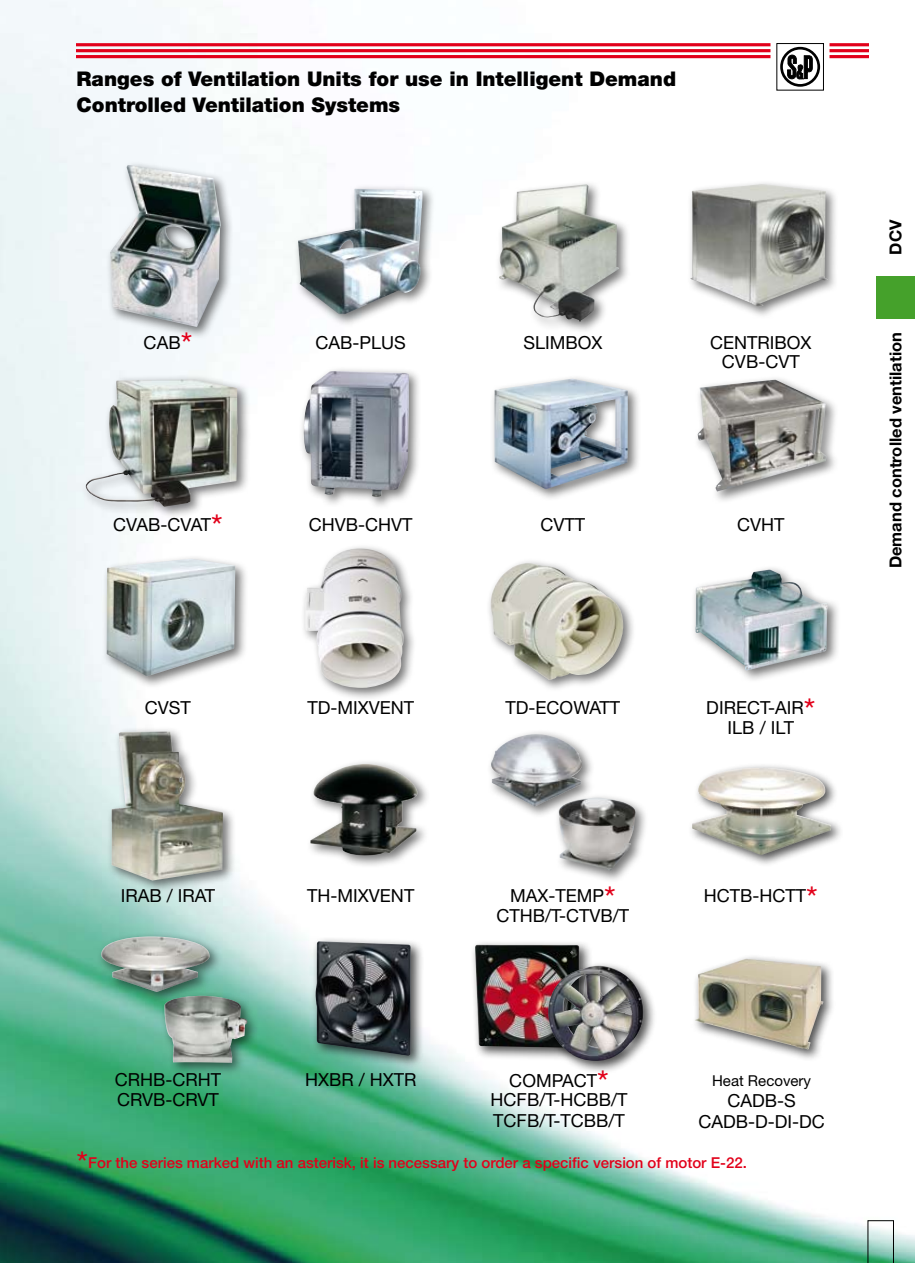
<style>
.page{position:relative;width:915px;height:1263px;background:#fff}
.page>*{position:absolute;margin:0;border:0;box-sizing:border-box;transform-origin:0 0}
.t1{font:900 20.25px/25.5px "Helvetica Neue";color:#000}
.t2{font:18px/19.5px "Helvetica Neue";color:#000;text-align:center}
.t3{font:18px "Helvetica Neue";letter-spacing:-.025em;color:#000}
.t4{font:700 16.5px "Helvetica Neue";color:#000}
.t5{font:500 15px "Helvetica Neue";color:#e2001a}
.t6{font:15px "Helvetica Neue";color:#000}
.s1{font-size:33px;color:#e2001a}
.s2{font-weight:400;font-size:33px}
</style>
<div class="page">
<img style="left:0;top:0;width:914px;height:1263px">
<svg style="left:867px;top:1220px;width:26px;height:43px"></svg>
<div style="left:876px;top:276px;width:38px;height:43px;background:#45a12b"></div>
<div style="left:779px;top:47px;width:40px;height:40px;border:3px solid #000;border-radius:50%"></div>
<svg style="left:787px;top:55px;width:25px;height:24px"></svg>
<hr style="left:77px;top:43px;width:693px;height:3px;background:#e2001a">
<hr style="left:77px;top:49px;width:693px;height:3px;background:#e2001a">
<hr style="left:77px;top:55px;width:693px;height:3px;background:#e2001a">
<hr style="left:829px;top:43px;width:38px;height:3px;background:#e2001a">
<hr style="left:829px;top:49px;width:38px;height:3px;background:#e2001a">
<hr style="left:829px;top:55px;width:38px;height:3px;background:#e2001a">
<div style="left:105px;top:159px;width:207px;height:212px;background:#f5f9fb"></div>
<img style="left:110px;top:165px;width:111px;height:162px">
<div style="left:293px;top:184px;width:207px;height:185px;background:#000;opacity:.55"></div>
<img style="left:298px;top:189px;width:125px;height:125px">
<div style="left:493px;top:179px;width:208px;height:188px;background:#fff"></div>
<img style="left:498px;top:184px;width:121px;height:138px">
<div style="left:685px;top:179px;width:203px;height:168px;background:#000;opacity:.55"></div>
<img style="left:690px;top:184px;width:137px;height:123px">
<div style="left:80px;top:374px;width:208px;height:188px;background:#000;opacity:.55"></div>
<img style="left:86px;top:379px;width:152px;height:128px">
<div style="left:489px;top:373px;width:207px;height:195px;background:#fff"></div>
<img style="left:494px;top:379px;width:133px;height:110px">
<div style="left:298px;top:366px;width:188px;height:172px;background:#000;opacity:.55"></div>
<img style="left:303px;top:371px;width:106px;height:126px">
<div style="left:692px;top:374px;width:177px;height:171px;background:#fff"></div>
<img style="left:697px;top:380px;width:129px;height:111px">
<div style="left:102px;top:553px;width:207px;height:177px;background:#000;opacity:.55"></div>
<img style="left:106px;top:559px;width:129px;height:117px">
<div style="left:300px;top:543px;width:190px;height:201px;background:#fff"></div>
<img style="left:305px;top:548px;width:99px;height:140px">
<div style="left:485px;top:558px;width:190px;height:162px;background:#fff"></div>
<img style="left:490px;top:563px;width:133px;height:117px">
<div style="left:690px;top:565px;width:168px;height:138px;background:#000;opacity:.55"></div>
<img style="left:695px;top:570px;width:132px;height:101px">
<div style="left:106px;top:726px;width:208px;height:188px;background:#000;opacity:.55"></div>
<img style="left:111px;top:731px;width:112px;height:149px">
<div style="left:485px;top:729px;width:130px;height:106px;background:#000;opacity:.55"></div>
<img style="left:490px;top:734px;width:92px;height:73px">
<div style="left:305px;top:759px;width:153px;height:144px;background:#000;opacity:.55"></div>
<img style="left:310px;top:764px;width:108px;height:92px">
<div style="left:553px;top:792px;width:125px;height:119px;background:#000;opacity:.55"></div>
<img style="left:557px;top:798px;width:78px;height:73px">
<div style="left:310px;top:936px;width:177px;height:158px;background:#000;opacity:.7"></div>
<img style="left:315px;top:941px;width:96px;height:115px">
<div style="left:686px;top:763px;width:177px;height:136px;background:#fff"></div>
<img style="left:691px;top:768px;width:140px;height:87px">
<div style="left:96px;top:931px;width:153px;height:106px;background:#000;opacity:.55"></div>
<img style="left:101px;top:936px;width:109px;height:56px">
<div style="left:159px;top:990px;width:125px;height:119px;background:#000;opacity:.55"></div>
<img style="left:164px;top:996px;width:84px;height:67px">
<div style="left:470px;top:940px;width:151px;height:166px;background:#000;opacity:.7"></div>
<img style="left:474px;top:944px;width:106px;height:104px">
<div style="left:542px;top:960px;width:132px;height:132px;background:#000;opacity:.7"></div>
<img style="left:546px;top:966px;width:97px;height:95px">
<div style="left:689px;top:953px;width:145px;height:109px;background:#000;opacity:.7"></div>
<img style="left:694px;top:958px;width:129px;height:91px">
<p class="t1" style="left:77px;top:66px;width:601px">Ranges of Ventilation Units for use in Intelligent Demand<br>Controlled Ventilation Systems</p>
<p class="t2" style="left:144px;top:332px;width:50px">CAB<span class="s1">*</span></p>
<p class="t2" style="left:315px;top:332px;width:92px">CAB-PLUS</p>
<p class="t2" style="left:523px;top:332px;width:81px">SLIMBOX</p>
<p class="t2" style="left:710px;top:332px;width:103px">CENTRIBOX<br>CVB-CVT</p>
<p class="t3" style="left:113px;top:514px;width:111px">CVAB-CVAT<span class="s1">*</span></p>
<p class="t2" style="left:309px;top:514px;width:105px">CHVB-CHVT</p>
<p class="t2" style="left:540px;top:514px;width:46px">CVTT</p>
<p class="t2" style="left:736px;top:514px;width:49px">CVHT</p>
<p class="t2" style="left:145px;top:698px;width:47px">CVST</p>
<p class="t2" style="left:307px;top:698px;width:108px">TD-MIXVENT</p>
<p class="t2" style="left:505px;top:698px;width:116px">TD-ECOWATT</p>
<p class="t2" style="left:706px;top:698px;width:110px">DIRECT-AIR<span class="s1">*<br></span>ILB / ILT</p>
<p class="t2" style="left:121px;top:886px;width:96px">IRAB / IRAT</p>
<p class="t2" style="left:307px;top:886px;width:108px">TH-MIXVENT</p>
<p class="t2" style="left:496px;top:886px;width:134px">MAX-TEMP<span class="s1">*<br></span>CTHB/T-CTVB/T</p>
<p class="t2" style="left:703px;top:886px;width:115px">HCTB-HCTT<span class="s1">*</span></p>
<p class="t2" style="left:115px;top:1070px;width:108px;text-align:left">CRHB-CRHT<br>CRVB-CRVT</p>
<p class="t2" style="left:305px;top:1070px;width:113px">HXBR / HXTR</p>
<p class="t2" style="left:490px;top:1070px;width:138px;line-height:20.2px">COMPACT<span class="s1">*<br></span>HCFB/T-HCBB/T<br>TCFB/T-TCBB/T</p>
<p class="t6" style="left:711px;top:1072px;width:100px">Heat Recovery</p>
<p class="t2" style="left:698px;top:1090px;width:128px;line-height:21px">CADB-S<br>CADB-D-DI-DC</p>
<p class="t5" style="left:77px;top:1153px;width:671px"><span class="s2">*</span>For the series marked with an asterisk, it is necessary to order a specific version of motor E-22.</p>
<p class="t4" style="left:885px;top:255px;width:37px;rotate:-90deg">DCV</p>
<p class="t4" style="left:885px;top:568px;width:238px;rotate:-90deg">Demand controlled ventilation</p>
</div>
